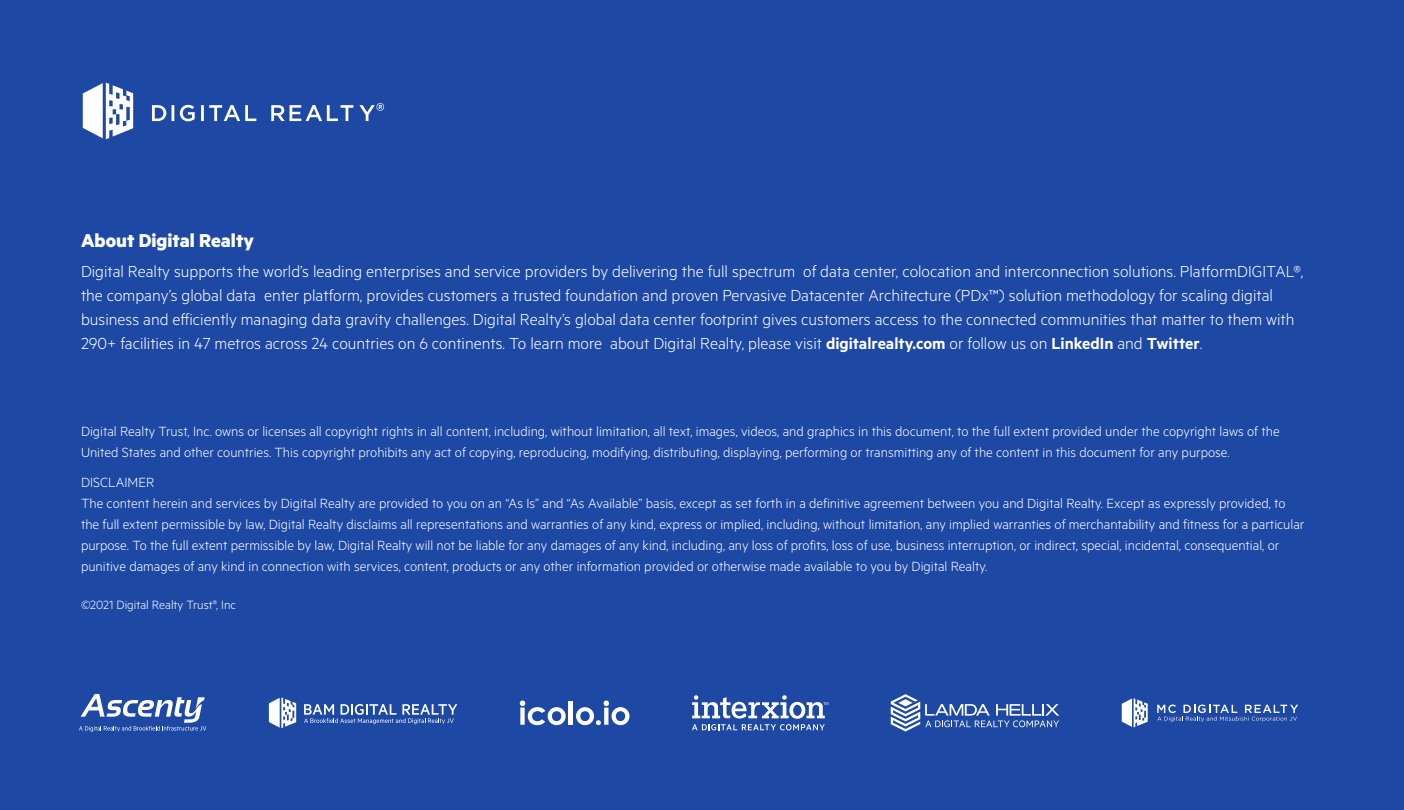
<style>
.page{position:relative;width:1404px;height:810px;background:#1d48a4}
.page>*{position:absolute;margin:0;border:0;box-sizing:border-box;transform-origin:0 0}
.t1{font:700 21px "Metric";color:#fff}
.t2{font:300 18px/24px "Metric";color:#fff}
.t3{font:300 15px/21px "Metric";color:#fff}
.t4{font:300 13.5px "Metric";color:#fff}
.s1{font-weight:600}
.s2{font-size:10.8px}
</style>
<div class="page">
<svg style="left:83px;top:83px;width:50px;height:56px"></svg>
<svg style="left:152px;top:103px;width:232px;height:18px"></svg>
<svg style="left:79px;top:694px;width:127px;height:38px"></svg>
<svg style="left:692px;top:695px;width:136px;height:35px"></svg>
<svg style="left:891px;top:694px;width:168px;height:38px"></svg>
<svg style="left:1122px;top:698px;width:26px;height:29px"></svg>
<svg style="left:1157px;top:705px;width:141px;height:17px"></svg>
<svg style="left:520px;top:701px;width:46px;height:24px"></svg>
<hr style="left:569px;top:701px;width:4px;height:24px;background:#fff">
<svg style="left:576px;top:701px;width:54px;height:24px"></svg>
<svg style="left:269px;top:697px;width:27px;height:31px"></svg>
<svg style="left:304px;top:704px;width:153px;height:20px"></svg>
<p class="t1" style="left:81px;top:228px;width:175px">About Digital Realty</p>
<p class="t2" style="left:81px;top:258px;width:1224px">Digital Realty supports the world’s leading enterprises and service providers by delivering the full spectrum of data center, colocation and interconnection solutions. PlatformDIGITAL®, the company’s global data enter platform, provides customers a trusted foundation and proven Pervasive Datacenter Architecture (PDx™) solution methodology for scaling digital business and efficiently managing data gravity challenges. Digital Realty’s global data center footprint gives customers access to the connected communities that matter to them with 290+ facilities in 47 metros across 24 countries on 6 continents. To learn more about Digital Realty, please visit <span class="s1">digitalrealty.com</span> or follow us on <span class="s1">LinkedIn</span> and <span class="s1">Twitter</span>.</p>
<p class="t3" style="left:81px;top:420px;width:1200px">Digital Realty Trust, Inc. owns or licenses all copyright rights in all content, including, without limitation, all text, images, videos, and graphics in this document, to the full extent provided under the copyright laws of the<br>United States and other countries. This copyright prohibits any act of copying, reproducing, modifying, distributing, displaying, performing or transmitting any of the content in this document for any purpose.</p>
<p class="t3" style="left:81px;top:471px;width:75px">DISCLAIMER</p>
<p class="t3" style="left:81px;top:492px;width:1225px">The content herein and services by Digital Realty are provided to you on an “As Is” and “As Available” basis, except as set forth in a definitive agreement between you and Digital Realty. Except as expressly provided, to the full extent permissible by law, Digital Realty disclaims all representations and warranties of any kind, express or implied, including, without limitation, any implied warranties of merchantability and fitness for a particular purpose. To the full extent permissible by law, Digital Realty will not be liable for any damages of any kind, including, any loss of profits, loss of use, business interruption, or indirect, special, incidental, consequential, or punitive damages of any kind in connection with services, content, products or any other information provided or otherwise made available to you by Digital Realty.</p>
<p class="t4" style="left:81px;top:597px;width:156px">©2021 Digital Realty Trust<span class="s2">®</span>, Inc</p>
</div>
